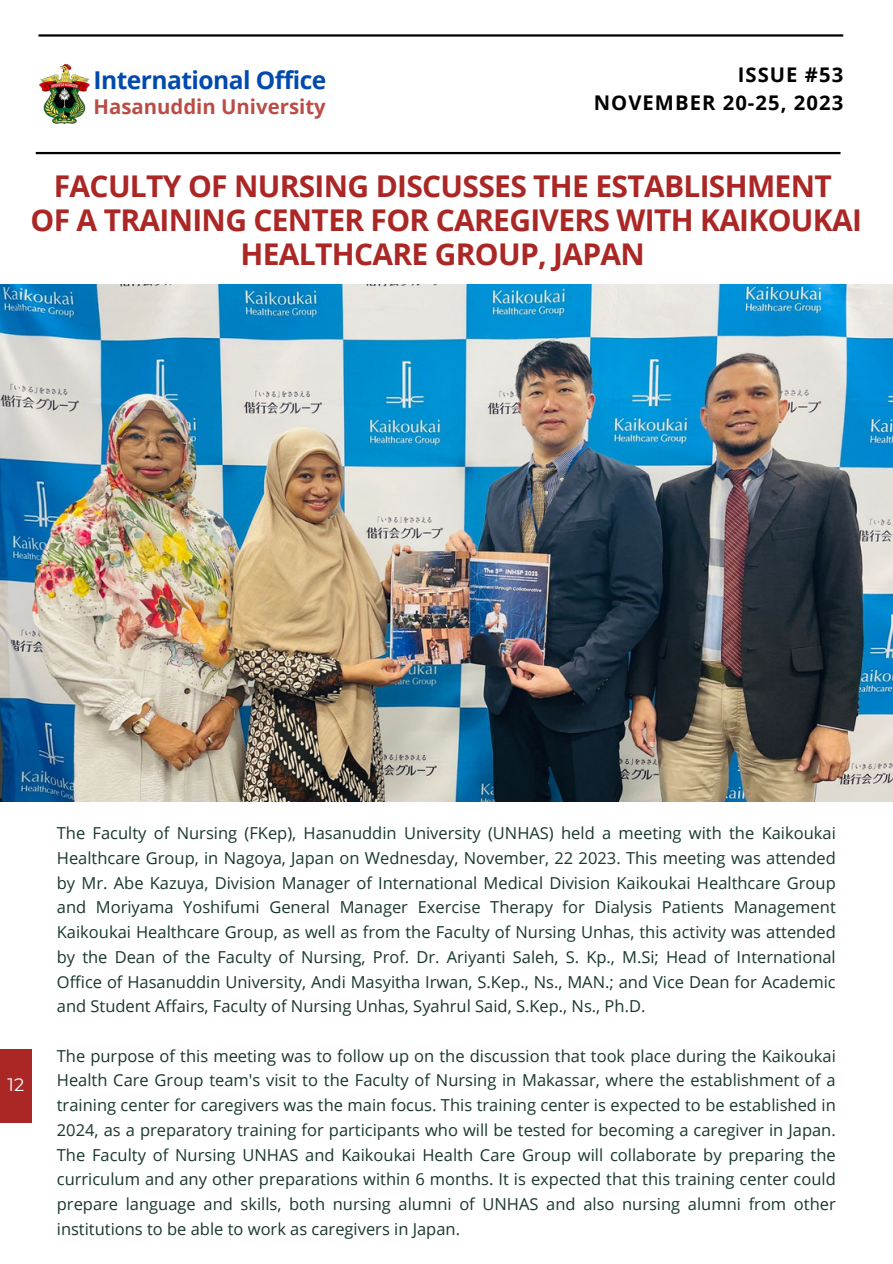
<style>
.page{position:relative;width:893px;height:1264px;background:#fff}
.page>*{position:absolute;margin:0;border:0;box-sizing:border-box;transform-origin:0 0}
.t1{font:700 30px/33.8px "Open Sans";letter-spacing:-.025em;color:#aa2725;text-align:center}
.t2{font:700 24.6px "Open Sans";letter-spacing:-.02em;color:#004aad}
.t3{font:700 20.4px "Open Sans";color:#ba4d46}
.t4{font:700 20.25px "Open Sans";letter-spacing:.05em;color:#000}
.t5{font:18px "Montserrat";color:#fff}
.t6{font:16.5px/24.8px "Open Sans";color:#19372f;text-align:justify}
</style>
<div class="page">
<div style="left:0;top:1048px;width:32px;height:74px;background:#aa2725"></div>
<img style="left:39px;top:64px;width:50px;height:60px">
<hr style="left:38px;top:34px;width:805px;height:3px;background:#000">
<hr style="left:36px;top:152px;width:804px;height:2px;background:#000">
<img style="left:0;top:285px;width:892px;height:516px">
<p class="t2" style="left:93px;top:62px;width:234px">International Office</p>
<p class="t3" style="left:93px;top:92px;width:234px">Hasanuddin University</p>
<p class="t4" style="left:737px;top:60px;width:107px">ISSUE #53</p>
<p class="t4" style="left:593px;top:88px;width:251px">NOVEMBER 20-25, 2023</p>
<p class="t1" style="left:54px;top:169px;width:779px">FACULTY OF NURSING DISCUSSES THE ESTABLISHMENT</p>
<p class="t1" style="left:31px;top:202px;width:832px">OF A TRAINING CENTER FOR CAREGIVERS WITH KAIKOUKAI<br>HEALTHCARE GROUP, JAPAN</p>
<p class="t5" style="left:8px;top:1073px;width:18px">12</p>
<p class="t6" style="left:57px;top:820px;width:780px">The Faculty of Nursing (FKep), Hasanuddin University (UNHAS) held a meeting with the Kaikoukai Healthcare Group, in Nagoya, Japan on Wednesday, November, 22 2023. This meeting was attended by Mr. Abe Kazuya, Division Manager of International Medical Division Kaikoukai Healthcare Group and Moriyama Yoshifumi General Manager Exercise Therapy for Dialysis Patients Management Kaikoukai Healthcare Group, as well as from the Faculty of Nursing Unhas, this activity was attended by the Dean of the Faculty of Nursing, Prof. Dr. Ariyanti Saleh, S. Kp., M.Si; Head of International Office of Hasanuddin University, Andi Masyitha Irwan, S.Kep., Ns., MAN.; and Vice Dean for Academic and Student Affairs, Faculty of Nursing Unhas, Syahrul Said, S.Kep., Ns., Ph.D.</p>
<p class="t6" style="left:57px;top:1042px;width:780px">The purpose of this meeting was to follow up on the discussion that took place during the Kaikoukai Health Care Group team's visit to the Faculty of Nursing in Makassar, where the establishment of a training center for caregivers was the main focus. This training center is expected to be established in 2024, as a preparatory training for participants who will be tested for becoming a caregiver in Japan.<br>The Faculty of Nursing UNHAS and Kaikoukai Health Care Group will collaborate by preparing the curriculum and any other preparations within 6 months. It is expected that this training center could prepare language and skills, both nursing alumni of UNHAS and also nursing alumni from other institutions to be able to work as caregivers in Japan.</p>
</div>
